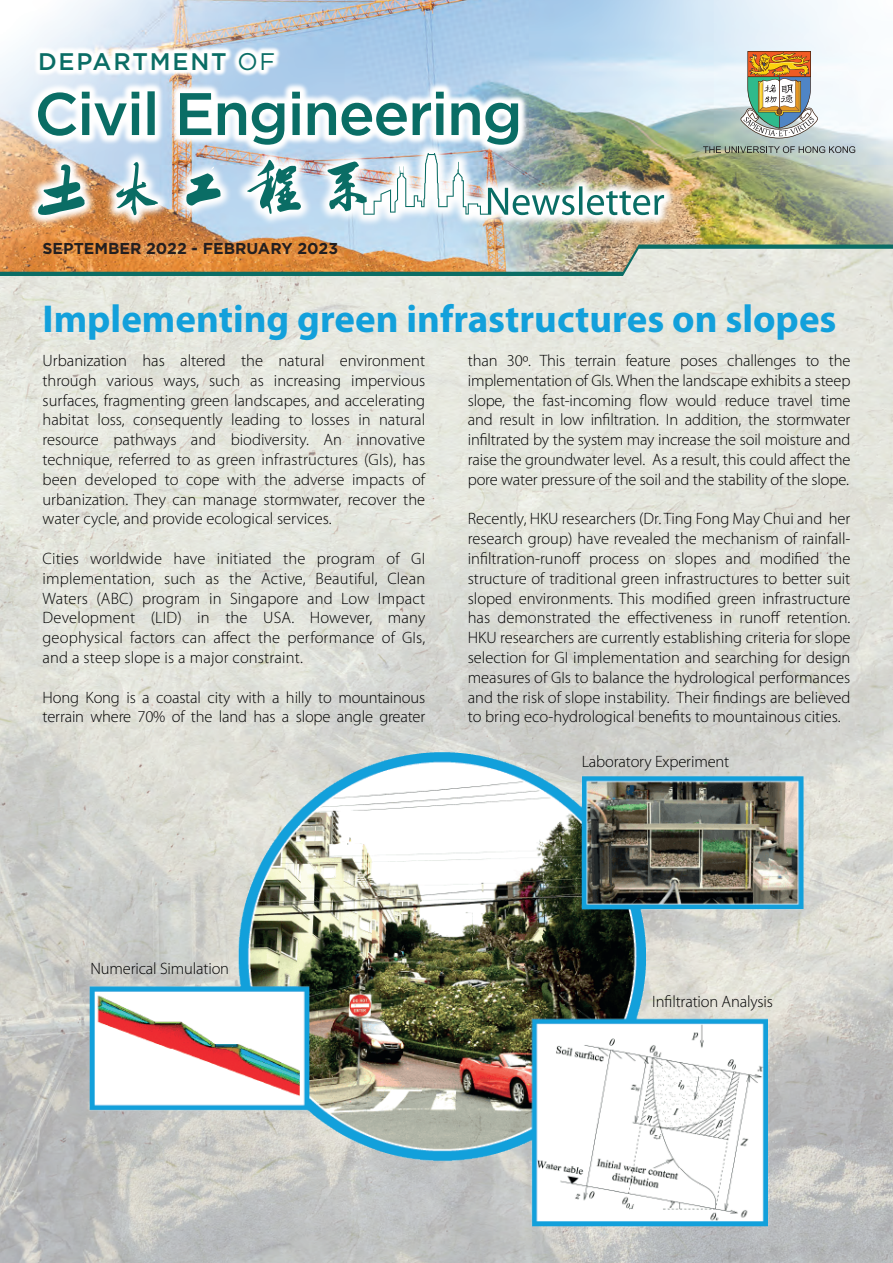
<style>
.page{position:relative;width:893px;height:1263px;background:#fff}
.page>*{position:absolute;margin:0;border:0;box-sizing:border-box;transform-origin:0 0}
.t1{font:700 39px "Myriad Pro";color:#12a0db}
.t2{font:500 24px "Gotham";letter-spacing:.075em;color:#0a6d65}
.t3{font:300 16.5px/19.8px "Myriad Pro";letter-spacing:-.01em;color:#000001;text-align:justify}
.t4{font:700 15.75px "Gotham";color:#231f20}
.s1{font-weight:400}
</style>
<div class="page">
<img style="left:0;top:276px;width:893px;height:987px">
<img style="left:89px;top:753px;width:715px;height:473px">
<img style="left:0;top:0;width:893px;height:272px">
<svg style="left:28px;top:81px;width:500px;height:60px;background:#c5d9ea"></svg>
<svg style="left:38px;top:91px;width:480px;height:50px"></svg>
<img style="left:26px;top:141px;width:650px;height:86px">
<svg style="left:37px;top:164px;width:48px;height:52px"></svg>
<svg style="left:116px;top:162px;width:42px;height:53px"></svg>
<svg style="left:186px;top:167px;width:35px;height:39px"></svg>
<svg style="left:247px;top:160px;width:54px;height:55px"></svg>
<img style="left:327px;top:153px;width:337px;height:62px">
<svg style="left:33px;top:46px;width:248px;height:31px"></svg>
<svg style="left:703px;top:146px;width:152px;height:7px"></svg>
<img style="left:740px;top:51px;width:78px;height:87px">
<h2 class="t2" style="left:38px;top:46px;width:239px">DEPARTMENT <span class="s1">OF</span></h2>
<p class="t4" style="left:43px;top:238px;width:297px">SEPTEMBER 2022 - FEBRUARY 2023</p>
<h1 class="t1" style="left:43px;top:294px;width:795px">Implementing green infrastructures on slopes</h1>
<p class="t3" style="left:43px;top:350px;width:384px">Urbanization has altered the natural environment through various ways, such as increasing impervious surfaces, fragmenting green landscapes, and accelerating habitat loss, consequently leading to losses in natural resource pathways and biodiversity. An innovative technique, referred to as green infrastructures (GIs), has been developed to cope with the adverse impacts of urbanization. They can manage stormwater, recover the water cycle, and provide ecological services.</p>
<p class="t3" style="left:43px;top:548px;width:384px">Cities worldwide have initiated the program of GI implementation, such as the Active, Beautiful, Clean Waters (ABC) program in Singapore and Low Impact Development (LID) in the USA. However, many geophysical factors can affect the performance of GIs, and a steep slope is a major constraint.</p>
<p class="t3" style="left:43px;top:687px;width:384px">Hong Kong is a coastal city with a hilly to mountainous terrain where 70% of the land has a slope angle greater</p>
<p class="t3" style="left:468px;top:350px;width:384px">than 30º. This terrain feature poses challenges to the implementation of GIs. When the landscape exhibits a steep slope, the fast-incoming flow would reduce travel time and result in low infiltration. In addition, the stormwater infiltrated by the system may increase the soil moisture and raise the groundwater level. As a result, this could affect the pore water pressure of the soil and the stability of the slope.</p>
<p class="t3" style="left:468px;top:509px;width:384px">Recently, HKU researchers (Dr. Ting Fong May Chui and her research group) have revealed the mechanism of rainfall&shy;infiltration-runoff process on slopes and modified the structure of traditional green infrastructures to better suit sloped environments. This modified green infrastructure has demonstrated the effectiveness in runoff retention.<br>HKU researchers are currently establishing criteria for slope selection for GI implementation and searching for design measures of GIs to balance the hydrological performances and the risk of slope instability. Their findings are believed to bring eco-hydrological benefits to mountainous cities.</p>
<p class="t3" style="left:582px;top:751px;width:149px">Laboratory Experiment</p>
<p class="t3" style="left:91px;top:959px;width:140px">Numerical Simulation</p>
<p class="t3" style="left:652px;top:991px;width:122px">Infiltration Analysis</p>
</div>
